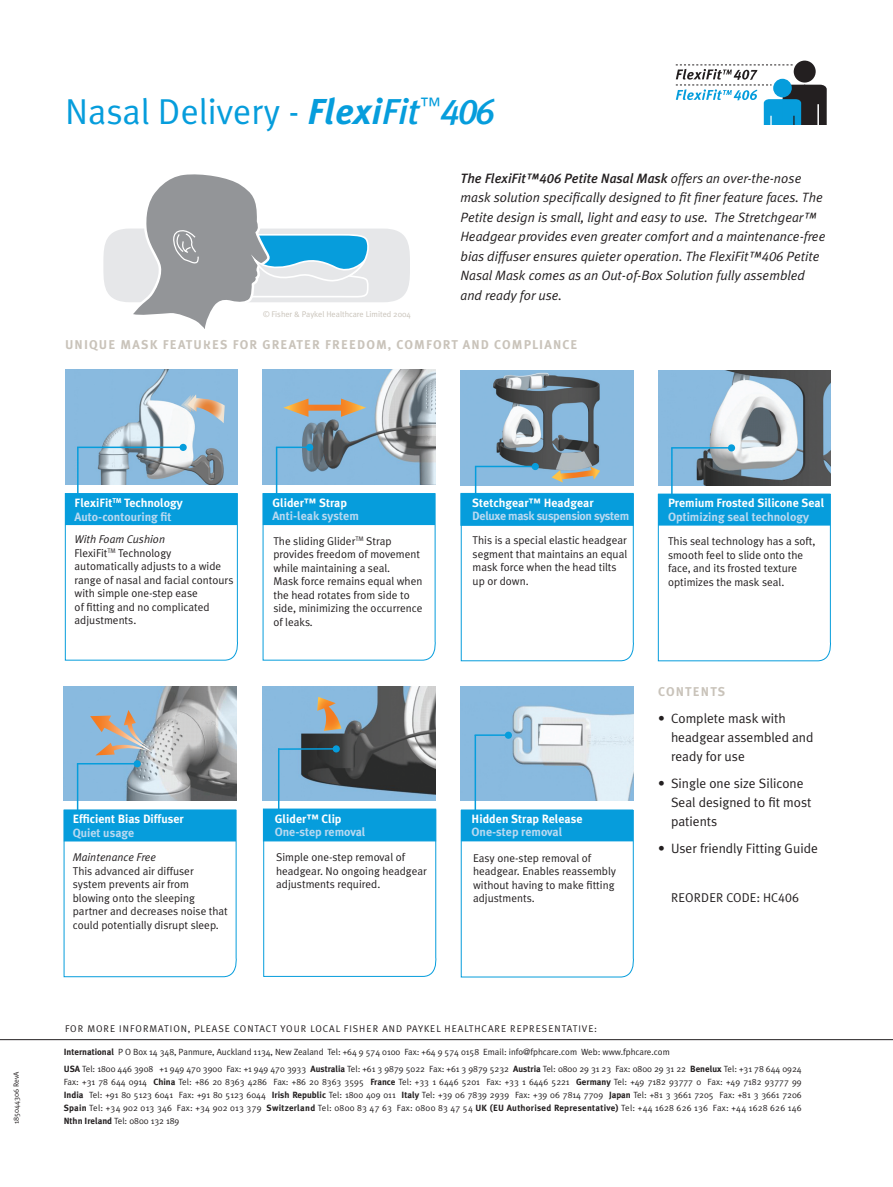
<style>
.page{position:relative;width:893px;height:1187px;background:#fff}
.page>*{position:absolute;margin:0;border:0;box-sizing:border-box;transform-origin:0 0}
.t1{font:36px "Meta Plus Normal";color:#069ddc}
.t2{font:italic 13.5px/19.5px "Meta Plus Normal";color:#231f20}
.t3{font:13.5px/18.8px "Meta Plus Normal";color:#231f20}
.t4{font:italic 500 13.5px "Meta Plus";color:#231f20}
.t5{font:700 12.75px "Meta Plus";letter-spacing:.09em;color:#c9c3ba}
.t6{font:12.75px "Meta Plus Normal";letter-spacing:.005em;color:#231f20}
.t7{font:700 12px/13.5px "Meta Plus";color:#fff}
.t8{font:700 12px "Meta Plus";color:#b8d9f1}
.t9{font:700 12px "Meta Plus";letter-spacing:-.03em;color:#b8d9f1}
.t10{font:11.25px/13.5px "Meta Plus Normal";color:#231f20}
.t11{font:italic 11.25px "Meta Plus Normal";color:#231f20}
.t12{font:9.75px "Meta Plus Normal";letter-spacing:.1em;color:#231f20}
.t13{font:9px/12.8px "Meta Plus Normal";color:#231f20}
.t14{font:8.25px "Meta Plus Normal";color:#c9c3ba}
.t15{font:7.5px "Meta Plus Normal";color:#231f20}
.s1{font-family:"Meta Plus";font-weight:700;font-style:italic}
.s2{font-family:"Meta Plus";font-weight:500;font-style:italic}
.s3{font-family:"Meta Plus Medium Caps";font-style:italic}
.s4{font-family:"Meta Plus Medium Caps";font-weight:400}
.s5{font-family:"Meta Plus Normal";font-weight:400}
.s6{font-family:"Meta Plus Normal Caps"}
.s7{color:#b8d9f1}
.s8{font-style:italic}
.s9{font-family:"Meta Plus";font-weight:700}
</style>
<div class="page">
<img style="left:263px;top:369px;width:172px;height:115px">
<hr style="left:276px;top:447px;width:1px;height:50px;background:#069ddc">
<div style="left:306px;top:444px;width:7px;height:7px;border:2px solid #069ddc;border-radius:50%"></div>
<hr style="left:276px;top:446px;width:34px;height:2px;background:#069ddc">
<img style="left:65px;top:369px;width:172px;height:115px">
<hr style="left:77px;top:447px;width:2px;height:50px;background:#069ddc">
<div style="left:180px;top:444px;width:7px;height:7px;border:2px solid #069ddc;border-radius:50%"></div>
<hr style="left:77px;top:446px;width:105px;height:2px;background:#069ddc">
<svg style="left:65px;top:493px;width:173px;height:167px"></svg>
<div style="left:65px;top:493px;width:172px;height:32px;background:#069ddc"></div>
<svg style="left:262px;top:493px;width:174px;height:167px"></svg>
<div style="left:263px;top:493px;width:172px;height:32px;background:#069ddc"></div>
<hr style="left:0;top:1039px;width:893px;height:1px;background:#231f20">
<svg style="left:103px;top:174px;width:307px;height:155px"></svg>
<div style="left:298px;top:404px;width:53px;height:6px;background:#f47b21"></div>
<svg style="left:283px;top:398px;width:25px;height:19px"></svg>
<svg style="left:341px;top:398px;width:25px;height:19px"></svg>
<img style="left:658px;top:370px;width:172px;height:115px">
<svg style="left:658px;top:493px;width:173px;height:168px"></svg>
<div style="left:658px;top:493px;width:172px;height:32px;background:#069ddc"></div>
<hr style="left:671px;top:447px;width:2px;height:51px;background:#069ddc">
<div style="left:728px;top:444px;width:7px;height:7px;border:2px solid #069ddc;border-radius:50%"></div>
<hr style="left:671px;top:447px;width:60px;height:1px;background:#069ddc">
<img style="left:64px;top:686px;width:172px;height:114px">
<hr style="left:77px;top:763px;width:1px;height:51px;background:#069ddc">
<svg style="left:64px;top:809px;width:173px;height:168px"></svg>
<div style="left:64px;top:809px;width:172px;height:32px;background:#069ddc"></div>
<svg style="left:90px;top:715px;width:67px;height:39px;background:#abb0b4"></svg>
<div style="left:134px;top:760px;width:7px;height:7px;border:2px solid #069ddc;border-radius:50%"></div>
<hr style="left:77px;top:763px;width:60px;height:1px;background:#069ddc">
<img style="left:461px;top:370px;width:172px;height:115px">
<svg style="left:461px;top:493px;width:173px;height:168px"></svg>
<div style="left:461px;top:493px;width:172px;height:32px;background:#069ddc"></div>
<hr style="left:475px;top:466px;width:1px;height:30px;background:#069ddc">
<div style="left:532px;top:463px;width:7px;height:7px;border:2px solid #069ddc;border-radius:50%"></div>
<hr style="left:475px;top:465px;width:60px;height:2px;background:#069ddc">
<img style="left:263px;top:686px;width:172px;height:114px">
<svg style="left:263px;top:809px;width:174px;height:167px"></svg>
<div style="left:263px;top:809px;width:173px;height:31px;background:#069ddc"></div>
<svg style="left:324px;top:703px;width:17px;height:28px"></svg>
<img style="left:461px;top:686px;width:172px;height:114px">
<svg style="left:461px;top:809px;width:173px;height:168px"></svg>
<div style="left:461px;top:809px;width:172px;height:32px;background:#069ddc"></div>
<hr style="left:475px;top:735px;width:1px;height:75px;background:#069ddc">
<div style="left:505px;top:731px;width:7px;height:7px;border:2px solid #069ddc;border-radius:50%"></div>
<hr style="left:475px;top:734px;width:34px;height:1px;background:#069ddc">
<svg style="left:181px;top:394px;width:44px;height:29px"></svg>
<svg style="left:552px;top:466px;width:48px;height:16px"></svg>
<hr style="left:278px;top:748px;width:1px;height:63px;background:#069ddc">
<div style="left:333px;top:745px;width:7px;height:7px;border:2px solid #069ddc;border-radius:50%"></div>
<hr style="left:278px;top:748px;width:59px;height:1px;background:#069ddc">
<svg style="left:793px;top:60px;width:23px;height:23px"></svg>
<svg style="left:676px;top:65px;width:151px;height:59px"></svg>
<h1 class="t1" style="left:65px;top:91px;width:431px">Nasal Delivery - <span class="s1">Flexi</span><span class="s2">Fit</span><sup>™</sup><span class="s3">406</span></h1>
<p class="t14" style="left:263px;top:309px;width:149px">© Fisher &amp; Paykel Healthcare Limited 2004</p>
<p class="t4" style="left:460px;top:170px;width:342px">The FlexiFit™<span class="s4">406</span> Petite Nasal Mask <span class="s5">offers an over-the-nose</span></p>
<p class="t2" style="left:460px;top:187px;width:366px">mask solution specifically designed to fit finer feature faces. The Petite design is small, light and easy to use. The Stretchgear™ Headgear provides even greater comfort and a maintenance-free bias diffuser ensures quieter operation. The FlexiFit™<span class="s6">406</span> Petite Nasal Mask comes as an Out-of-Box Solution fully assembled and ready for use.</p>
<p class="t5" style="left:65px;top:337px;width:514px">UNIQUE MASK FEATURES FOR GREATER FREEDOM, COMFORT AND COMPLIANCE</p>
<p class="t15" style="left:12px;top:1123px;width:54px;rotate:-90deg">185044306 RevA</p>
<p class="t7" style="left:75px;top:496px;width:110px">FlexiFit<sup>TM</sup> Technology<br><span class="s7">Auto-contouring fit</span></p>
<p class="t10" style="left:75px;top:532px;width:160px"><span class="s8">With Foam Cushion<br></span>FlexiFit<sup>TM</sup> Technology automatically adjusts to a wide range of nasal and facial contours with simple one-step ease<br>of fitting and no complicated adjustments.</p>
<p class="t7" style="left:272px;top:495px;width:76px">Glider™ Strap</p>
<p class="t8" style="left:272px;top:509px;width:88px">Anti-leak system</p>
<p class="t10" style="left:273px;top:534px;width:151px">The sliding Glider<sup>TM</sup> Strap provides freedom of movement while maintaining a seal.<br>Mask force remains equal when the head rotates from side to side, minimizing the occurrence of leaks<span class="s8">.</span></p>
<p class="t7" style="left:73px;top:812px;width:112px">Efficient Bias Diffuser</p>
<p class="t8" style="left:73px;top:825px;width:63px">Quiet usage</p>
<p class="t11" style="left:73px;top:850px;width:85px">Maintenance Free</p>
<p class="t10" style="left:73px;top:863px;width:157px">This advanced air diffuser system prevents air from blowing onto the sleeping partner and decreases noise that could potentially disrupt sleep.</p>
<p class="t7" style="left:275px;top:811px;width:68px">Glider™ Clip</p>
<p class="t8" style="left:275px;top:824px;width:92px">One-step removal</p>
<p class="t10" style="left:276px;top:850px;width:152px">Simple one-step removal of headgear. No ongoing headgear adjustments required.</p>
<p class="t7" style="left:472px;top:496px;width:123px">Stetchgear™ Headgear</p>
<p class="t9" style="left:472px;top:509px;width:158px">Deluxe mask suspension system</p>
<p class="t10" style="left:473px;top:533px;width:156px">This is a special elastic headgear segment that maintains an equal mask force when the head tilts up or down.</p>
<p class="t7" style="left:668px;top:496px;width:158px">Premium Frosted Silicone Seal</p>
<p class="t8" style="left:668px;top:509px;width:143px">Optimizing seal technology</p>
<p class="t10" style="left:668px;top:534px;width:149px">This seal technology has a soft, smooth feel to slide onto the face, and its frosted texture optimizes the mask seal.</p>
<p class="t7" style="left:472px;top:812px;width:112px">Hidden Strap Release</p>
<p class="t8" style="left:472px;top:825px;width:92px">One-step removal</p>
<p class="t10" style="left:473px;top:850px;width:145px">Easy one-step removal of headgear. Enables reassembly without having to make fitting adjustments.</p>
<p class="t5" style="left:658px;top:684px;width:69px">CONTENTS</p>
<p class="t3" style="left:671px;top:709px;width:144px;text-indent:-13px">• Complete mask with headgear assembled and ready for use</p>
<p class="t3" style="left:671px;top:774px;width:142px;text-indent:-13px">• Single one size Silicone<br>Seal designed to fit most patients</p>
<p class="t3" style="left:658px;top:838px;width:161px">• User friendly Fitting Guide</p>
<p class="t6" style="left:671px;top:890px;width:129px">REORDER CODE: HC<span class="s6">406</span></p>
<p class="t12" style="left:65px;top:1023px;width:534px">FOR MORE INFORMATION, PLEASE CONTACT YOUR LOCAL FISHER AND PAYKEL HEALTHCARE REPRESENTATIVE:</p>
<p class="t13" style="left:64px;top:1043px;width:739px;line-height:17px"><span class="s9">International</span> P O Box 14 348, Panmure, Auckland 1134, New Zealand Tel: +64 9 574 0100 Fax: +64 9 574 0158 Email: info@fphcare.com Web: www.fphcare.com<br><span class="s9">USA</span> Tel: 1800 446 3908 +1 949 470 3900 Fax: +1 949 470 3933 <span class="s9">Australia</span> Tel: +61 3 9879 5022 Fax: +61 3 9879 5232 <span class="s9">Austria</span> Tel: 0800 29 31 23 Fax: 0800 29 31 22 <span class="s9">Benelux</span> Tel: +31 78 644 0924</p>
<p class="t13" style="left:64px;top:1075px;width:739px;text-align:justify">Fax: +31 78 644 0914 <span class="s9">China</span> Tel: +86 20 8363 4286 Fax: +86 20 8363 3595 <span class="s9">France</span> Tel: +33 1 6446 5201 Fax: +33 1 6446 5221 <span class="s9">Germany</span> Tel: +49 7182 93777 0 Fax: +49 7182 93777 99<br><span class="s9">India</span> Tel: +91 80 5123 6041 Fax: +91 80 5123 6044 <span class="s9">Irish Republic</span> Tel: 1800 409 011 <span class="s9">Italy</span> Tel: +39 06 7839 2939 Fax: +39 06 7814 7709 <span class="s9">Japan</span> Tel: +81 3 3661 7205 Fax: +81 3 3661 7206<br><span class="s9">Spain</span> Tel: +34 902 013 346 Fax: +34 902 013 379 <span class="s9">Switzerland</span> Tel: 0800 83 47 63 Fax: 0800 83 47 54 <span class="s9">UK (EU Authorised Representative)</span> Tel: +44 1628 626 136 Fax: +44 1628 626 146<br><span class="s9">Nthn Ireland</span> Tel: 0800 132 189</p>
</div>
